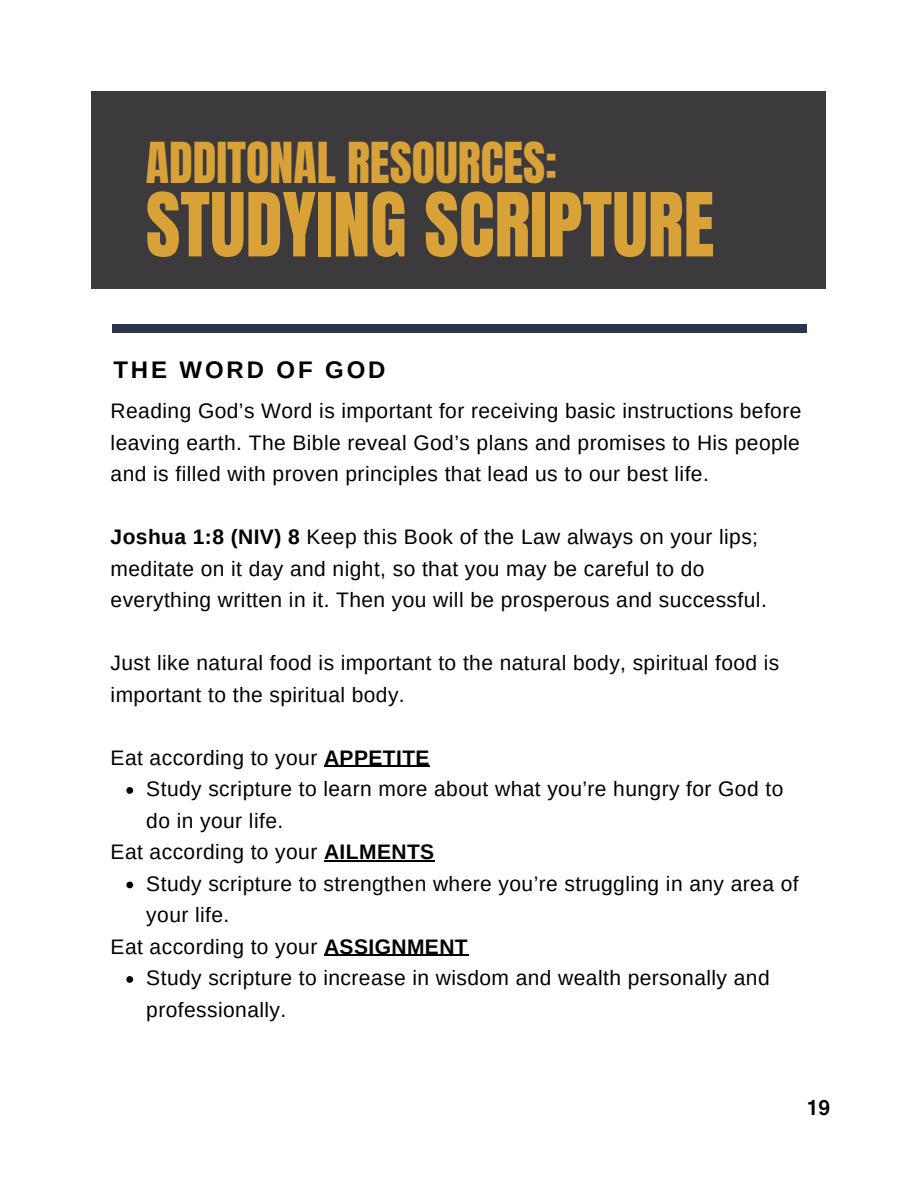
<style>
.page{position:relative;width:918px;height:1188px;background:#fff}
.page>*{position:absolute;margin:0;border:0;box-sizing:border-box;transform-origin:0 0}
.t1{font:75px "Anton";color:#d8a238}
.t2{font:48px "Anton";color:#d8a238}
.t3{font:700 24px "Arimo";letter-spacing:.12em;color:#000}
.t4{font:21px/31.5px "Arimo";letter-spacing:.02em;color:#000}
.t5{font:21px "XP Vosta";color:#060606}
.s1{font-weight:700}
</style>
<div class="page">
<div style="left:92px;top:92px;width:734px;height:197px;background:#3c3a3d"></div>
<div style="left:112px;top:325px;width:694px;height:8px;background:#2a344d"></div>
<hr style="left:324px;top:766px;width:106px;height:1px;background:#000">
<svg style="left:126px;top:787px;width:7px;height:7px"></svg>
<hr style="left:324px;top:860px;width:111px;height:1px;background:#000">
<svg style="left:126px;top:882px;width:7px;height:6px"></svg>
<hr style="left:324px;top:955px;width:144px;height:1px;background:#000">
<svg style="left:126px;top:976px;width:7px;height:7px"></svg>
<p class="t2" style="left:146px;top:129px;width:413px">ADDITONAL RESOURCES:</p>
<p class="t1" style="left:146px;top:171px;width:570px">STUDYING SCRIPTURE</p>
<p class="t3" style="left:113px;top:356px;width:274px">THE WORD OF GOD</p>
<p class="t4" style="left:111px;top:395px;width:692px;text-align:justify">Reading God’s Word is important for receiving basic instructions before leaving earth. The Bible reveal God’s plans and promises to His people and is filled with proven principles that lead us to our best life.</p>
<p class="t4" style="left:111px;top:521px;width:658px"><span class="s1">Joshua 1:8 (NIV) 8</span> Keep this Book of the Law always on your lips; meditate on it day and night, so that you may be careful to do everything written in it. Then you will be prosperous and successful.</p>
<p class="t4" style="left:111px;top:647px;width:670px">Just like natural food is important to the natural body, spiritual food is important to the spiritual body.</p>
<p class="t4" style="left:111px;top:742px;width:320px">Eat according to your <span class="s1">APPETITE</span></p>
<p class="t4" style="left:146px;top:773px;width:639px">Study scripture to learn more about what you’re hungry for God to do in your life.</p>
<p class="t4" style="left:111px;top:836px;width:325px">Eat according to your <span class="s1">AILMENTS</span></p>
<p class="t4" style="left:146px;top:868px;width:654px">Study scripture to strengthen where you’re struggling in any area of your life.</p>
<p class="t4" style="left:111px;top:931px;width:359px">Eat according to your <span class="s1">ASSIGNMENT</span></p>
<p class="t4" style="left:146px;top:962px;width:625px">Study scripture to increase in wisdom and wealth personally and professionally.</p>
<p class="t5" style="left:807px;top:1093px;width:25px">19</p>
</div>
